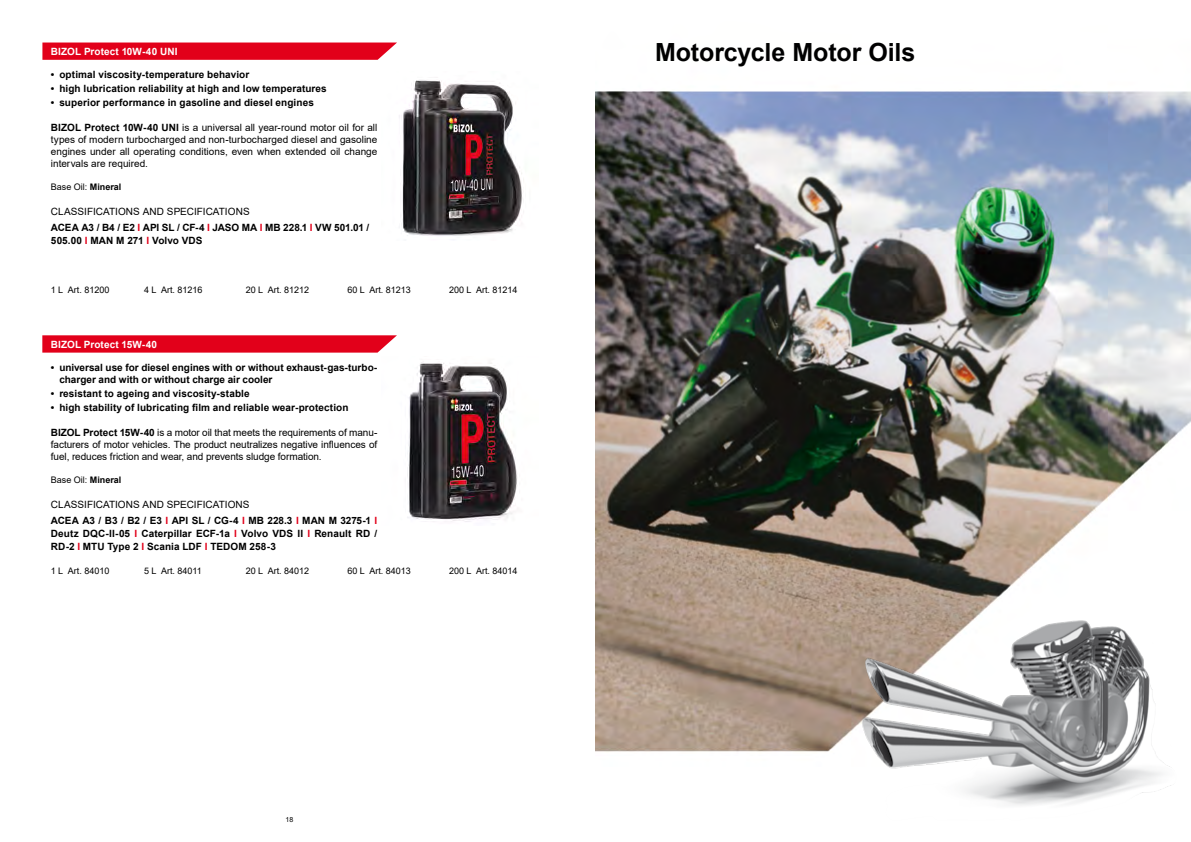
<style>
.page{position:relative;width:1191px;height:842px;background:#fff}
.page>*{position:absolute;margin:0;border:0;box-sizing:border-box;transform-origin:0 0}
.t1{font:700 25px "Arial";letter-spacing:-.005em;color:#000}
.t2{font:700 10px/16px "Arial";letter-spacing:.005em;color:#000}
.t3{font:10px/12px "Arial";letter-spacing:-.005em;color:#000;text-align:justify}
.t4{font:700 10px "Arial";letter-spacing:.01em;color:#fff}
.t5{font:9px "Arial";color:#000}
.t6{font:7px "Arial";color:#000}
.s1{font-weight:700}
.s2{font-weight:400}
.s3{color:#e2001a}
</style>
<div class="page">
<img style="left:595px;top:91px;width:596px;height:661px">
<svg style="left:42px;top:335px;width:355px;height:18px;background:#e31029"></svg>
<svg style="left:42px;top:43px;width:355px;height:17px;background:#e30a23"></svg>
<img style="left:407px;top:362px;width:111px;height:160px">
<img style="left:399px;top:80px;width:125px;height:156px">
<img style="left:853px;top:573px;width:326px;height:232px">
<p class="t4" style="left:51px;top:44px;width:128px">BIZOL Protect 10W-40 UNI</p>
<p class="t2" style="left:51px;top:67px;width:200px">• optimal viscosity-temperature behavior</p>
<p class="t2" style="left:51px;top:81px;width:277px">• high lubrication reliability at high and low temperatures</p>
<p class="t2" style="left:51px;top:95px;width:264px">• superior performance in gasoline and diesel engines</p>
<p class="t3" style="left:51px;top:121px;width:328px"><span class="s1">BIZOL Protect 10W-40 UNI</span> is a universal all year-round motor oil for all types of modern turbocharged and non-turbocharged diesel and gasoline engines under all operating conditions, even when extended oil change intervals are required.</p>
<p class="t2" style="left:51px;top:203px;width:320px"><span class="s2">CLASSIFICATIONS AND SPECIFICATIONS<br></span>ACEA A3 / B4 / E2 <span class="s3">I</span> API SL / CF-4 <span class="s3">I</span> JASO MA <span class="s3">I</span> MB 228.1 <span class="s3">I</span> VW 501.01 /</p>
<p class="t2" style="left:51px;top:232px;width:153px">505.00 <span class="s3">I</span> MAN M 271 <span class="s3">I</span> Volvo VDS</p>
<p class="t5" style="left:51px;top:181px;width:72px">Base Oil: <span class="s1">Mineral</span></p>
<p class="t5" style="left:51px;top:284px;width:60px">1 L Art. 81200</p>
<p class="t5" style="left:144px;top:284px;width:60px">4 L Art. 81216</p>
<p class="t5" style="left:246px;top:284px;width:65px">20 L Art. 81212</p>
<p class="t5" style="left:347px;top:284px;width:65px">60 L Art. 81213</p>
<p class="t5" style="left:449px;top:284px;width:70px">200 L Art. 81214</p>
<p class="t4" style="left:51px;top:337px;width:108px">BIZOL Protect 15W-40</p>
<p class="t2" style="left:59px;top:362px;width:319px;line-height:12px;text-indent:-8px">• universal use for diesel engines with or without exhaust-gas-turbo&shy;charger and with or without charge air cooler</p>
<p class="t2" style="left:51px;top:386px;width:200px">• resistant to ageing and viscosity-stable</p>
<p class="t2" style="left:51px;top:400px;width:299px">• high stability of lubricating film and reliable wear-protection</p>
<p class="t3" style="left:51px;top:426px;width:328px"><span class="s1">BIZOL Protect 15W-40</span> is a motor oil that meets the requirements of manu&shy;facturers of motor vehicles. The product neutralizes negative influences of fuel, reduces friction and wear, and prevents sludge formation.</p>
<p class="t2" style="left:51px;top:496px;width:328px"><span class="s2">CLASSIFICATIONS AND SPECIFICATIONS<br></span>ACEA A3 / B3 / B2 / E3 <span class="s3">I</span> API SL / CG-4 <span class="s3">I</span> MB 228.3 <span class="s3">I</span> MAN M 3275-1 <span class="s3">I</span></p>
<p class="t2" style="left:51px;top:527px;width:328px;line-height:13px">Deutz DQC-II-05 <span class="s3">I</span> Caterpillar ECF-1a <span class="s3">I</span> Volvo VDS II <span class="s3">I</span> Renault RD /<br>RD-2 <span class="s3">I</span> MTU Type 2 <span class="s3">I</span> Scania LDF <span class="s3">I</span> TEDOM 258-3</p>
<p class="t5" style="left:51px;top:474px;width:72px">Base Oil: <span class="s1">Mineral</span></p>
<p class="t5" style="left:51px;top:564px;width:60px">1 L Art. 84010</p>
<p class="t5" style="left:144px;top:564px;width:59px">5 L Art. 84011</p>
<p class="t5" style="left:246px;top:564px;width:65px">20 L Art. 84012</p>
<p class="t5" style="left:347px;top:564px;width:65px">60 L Art. 84013</p>
<p class="t5" style="left:449px;top:564px;width:70px">200 L Art. 84014</p>
<p class="t6" style="left:286px;top:815px;width:9px">18</p>
<h1 class="t1" style="left:655px;top:34px;width:262px">Motorcycle Motor Oils</h1>
</div>
